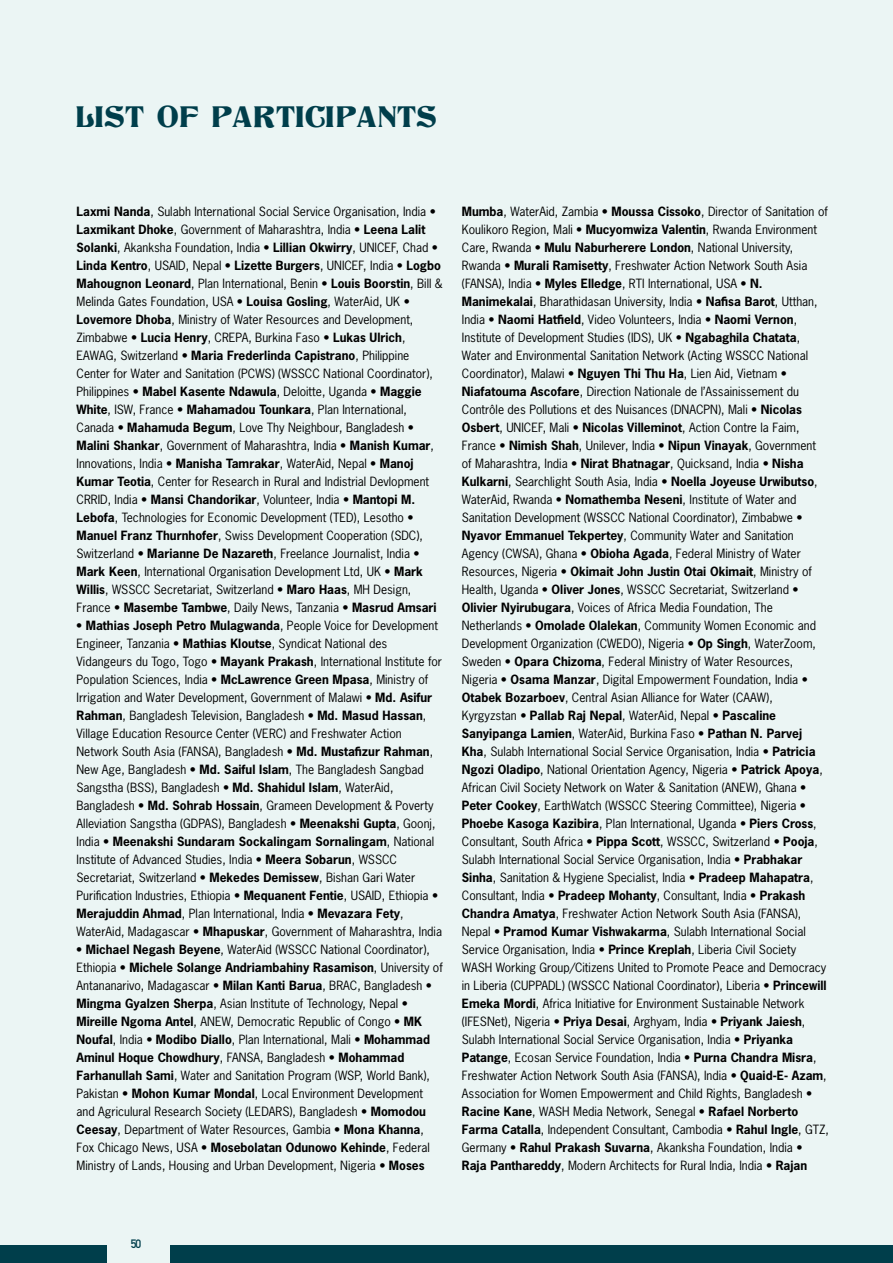
<style>
.page{position:relative;width:893px;height:1263px;background:#ebf5f4}
.page>*{position:absolute;margin:0;border:0;box-sizing:border-box;transform-origin:0 0}
.t1{font:31.5px "Titania";color:#003e4b}
.t2{font:12px/18px "News Gothic Std";color:#000}
.t3{font:12px "DIN Mittelschrift Std";color:#003e4b}
.s1{font-weight:700}
</style>
<div class="page">
<div style="left:0;top:1246px;width:106px;height:17px;background:#003e4b"></div>
<div style="left:170px;top:1246px;width:723px;height:17px;background:#003e4b"></div>
<h1 class="t1" style="left:77px;top:98px;width:361px">LIST OF PARTICIPANTS</h1>
<p class="t2" style="left:77px;top:202px;width:367px"><span class="s1">Laxmi Nanda</span>, Sulabh International Social Service Organisation, India <span class="s1">• Laxmikant Dhoke</span>, Government of Maharashtra, India <span class="s1">• Leena Lalit Solanki</span>, Akanksha Foundation, India <span class="s1">• Lillian Okwirry</span>, UNICEF, Chad <span class="s1">• Linda Kentro</span>, USAID, Nepal <span class="s1">• Lizette Burgers</span>, UNICEF, India <span class="s1">• Logbo Mahougnon Leonard</span>, Plan International, Benin <span class="s1">• Louis Boorstin</span>, Bill &amp; Melinda Gates Foundation, USA <span class="s1">• Louisa Gosling</span>, WaterAid, UK <span class="s1">• Lovemore Dhoba</span>, Ministry of Water Resources and Development, Zimbabwe <span class="s1">• Lucia Henry</span>, CREPA, Burkina Faso <span class="s1">• Lukas Ulrich</span>, EAWAG, Switzerland <span class="s1">• Maria Frederlinda Capistrano</span>, Philippine Center for Water and Sanitation (PCWS) (WSSCC National Coordinator), Philippines <span class="s1">• Mabel Kasente Ndawula</span>, Deloitte, Uganda <span class="s1">• Maggie White</span>, ISW, France <span class="s1">• Mahamadou Tounkara</span>, Plan International, Canada <span class="s1">• Mahamuda Begum</span>, Love Thy Neighbour, Bangladesh <span class="s1">• Malini Shankar</span>, Government of Maharashtra, India <span class="s1">• Manish Kumar</span>, Innovations, India <span class="s1">• Manisha Tamrakar</span>, WaterAid, Nepal <span class="s1">• Manoj Kumar Teotia</span>, Center for Research in Rural and Indistrial Devlopment CRRID, India <span class="s1">• Mansi Chandorikar</span>, Volunteer, India <span class="s1">• Mantopi M.<br>Lebofa</span>, Technologies for Economic Development (TED), Lesotho <span class="s1">• Manuel Franz Thurnhofer</span>, Swiss Development Cooperation (SDC), Switzerland <span class="s1">• Marianne De Nazareth</span>, Freelance Journalist, India <span class="s1">• Mark Keen</span>, International Organisation Development Ltd, UK <span class="s1">• Mark Willis</span>, WSSCC Secretariat, Switzerland <span class="s1">• Maro Haas</span>, MH Design, France <span class="s1">• Masembe Tambwe</span>, Daily News, Tanzania <span class="s1">• Masrud Amsari</span></p>
<p class="t2" style="left:77px;top:616px;width:367px"><span class="s1">• Mathias Joseph Petro Mulagwanda</span>, People Voice for Development Engineer, Tanzania <span class="s1">• Mathias Kloutse</span>, Syndicat National des Vidangeurs du Togo, Togo <span class="s1">• Mayank Prakash</span>, International Institute for Population Sciences, India <span class="s1">• McLawrence Green Mpasa</span>, Ministry of Irrigation and Water Development, Government of Malawi <span class="s1">• Md. Asifur Rahman</span>, Bangladesh Television, Bangladesh <span class="s1">• Md. Masud Hassan</span>, Village Education Resource Center (VERC) and Freshwater Action Network South Asia (FANSA), Bangladesh <span class="s1">• Md. Mustafizur Rahman</span>, New Age, Bangladesh <span class="s1">• Md. Saiful Islam</span>, The Bangladesh Sangbad Sangstha (BSS), Bangladesh <span class="s1">• Md. Shahidul Islam</span>, WaterAid, Bangladesh <span class="s1">• Md. Sohrab Hossain</span>, Grameen Development &amp; Poverty Alleviation Sangstha (GDPAS), Bangladesh <span class="s1">• Meenakshi Gupta</span>, Goonj, India <span class="s1">• Meenakshi Sundaram Sockalingam Sornalingam</span>, National Institute of Advanced Studies, India <span class="s1">• Meera Sobarun</span>, WSSCC Secretariat, Switzerland <span class="s1">• Mekedes Demissew</span>, Bishan Gari Water Purification Industries, Ethiopia <span class="s1">• Mequanent Fentie</span>, USAID, Ethiopia <span class="s1">• Merajuddin Ahmad</span>, Plan International, India <span class="s1">• Mevazara Fety</span>, WaterAid, Madagascar <span class="s1">• Mhapuskar</span>, Government of Maharashtra, India</p>
<p class="t2" style="left:77px;top:940px;width:368px"><span class="s1">• Michael Negash Beyene</span>, WaterAid (WSSCC National Coordinator), Ethiopia <span class="s1">• Michele Solange Andriambahiny Rasamison</span>, University of Antananarivo, Madagascar <span class="s1">• Milan Kanti Barua</span>, BRAC, Bangladesh <span class="s1">• Mingma Gyalzen Sherpa</span>, Asian Institute of Technology, Nepal <span class="s1">• Mireille Ngoma Antel</span>, ANEW, Democratic Republic of Congo <span class="s1">• MK Noufal</span>, India <span class="s1">• Modibo Diallo</span>, Plan International, Mali <span class="s1">• Mohammad Aminul Hoque Chowdhury</span>, FANSA, Bangladesh <span class="s1">• Mohammad Farhanullah Sami</span>, Water and Sanitation Program (WSP, World Bank), Pakistan <span class="s1">• Mohon Kumar Mondal</span>, Local Environment Development and Agriculural Research Society (LEDARS), Bangladesh <span class="s1">• Momodou Ceesay</span>, Department of Water Resources, Gambia <span class="s1">• Mona Khanna</span>, Fox Chicago News, USA <span class="s1">• Mosebolatan Odunowo Kehinde</span>, Federal Ministry of Lands, Housing and Urban Development, Nigeria <span class="s1">• Moses</span></p>
<p class="t2" style="left:462px;top:202px;width:369px"><span class="s1">Mumba</span>, WaterAid, Zambia <span class="s1">• Moussa Cissoko</span>, Director of Sanitation of Koulikoro Region, Mali <span class="s1">• Mucyomwiza Valentin</span>, Rwanda Environment Care, Rwanda <span class="s1">• Mulu Naburherere London</span>, National University, Rwanda <span class="s1">• Murali Ramisetty</span>, Freshwater Action Network South Asia (FANSA), India <span class="s1">• Myles Elledge</span>, RTI International, USA <span class="s1">• N.<br>Manimekalai</span>, Bharathidasan University, India <span class="s1">• Nafisa Barot</span>, Utthan, India <span class="s1">• Naomi Hatfield</span>, Video Volunteers, India <span class="s1">• Naomi Vernon</span>, Institute of Development Studies (IDS), UK <span class="s1">• Ngabaghila Chatata</span>, Water and Environmental Sanitation Network (Acting WSSCC National Coordinator), Malawi <span class="s1">• Nguyen Thi Thu Ha</span>, Lien Aid, Vietnam <span class="s1">• Niafatouma Ascofare</span>, Direction Nationale de l’Assainissement du Contrôle des Pollutions et des Nuisances (DNACPN), Mali <span class="s1">• Nicolas Osbert</span>, UNICEF, Mali <span class="s1">• Nicolas Villeminot</span>, Action Contre la Faim, France <span class="s1">• Nimish Shah</span>, Unilever, India <span class="s1">• Nipun Vinayak</span>, Government<br>of Maharashtra, India <span class="s1">• Nirat Bhatnagar</span>, Quicksand, India <span class="s1">• Nisha Kulkarni</span>, Searchlight South Asia, India <span class="s1">• Noella Joyeuse Urwibutso</span>, WaterAid, Rwanda <span class="s1">• Nomathemba Neseni</span>, Institute of Water and Sanitation Development (WSSCC National Coordinator), Zimbabwe <span class="s1">• Nyavor Emmanuel Tekpertey</span>, Community Water and Sanitation Agency (CWSA), Ghana <span class="s1">• Obioha Agada</span>, Federal Ministry of Water Resources, Nigeria <span class="s1">• Okimait John Justin Otai Okimait</span>, Ministry of Health, Uganda <span class="s1">• Oliver Jones</span>, WSSCC Secretariat, Switzerland <span class="s1">• Olivier Nyirubugara</span>, Voices of Africa Media Foundation, The Netherlands <span class="s1">• Omolade Olalekan</span>, Community Women Economic and Development Organization (CWEDO), Nigeria <span class="s1">• Op Singh</span>, WaterZoom, Sweden <span class="s1">• Opara Chizoma</span>, Federal Ministry of Water Resources, Nigeria <span class="s1">• Osama Manzar</span>, Digital Empowerment Foundation, India <span class="s1">• Otabek Bozarboev</span>, Central Asian Alliance for Water (CAAW), Kyrgyzstan <span class="s1">• Pallab Raj Nepal</span>, WaterAid, Nepal <span class="s1">• Pascaline Sanyipanga Lamien</span>, WaterAid, Burkina Faso <span class="s1">• Pathan N. Parvej Kha</span>, Sulabh International Social Service Organisation, India <span class="s1">• Patricia Ngozi Oladipo</span>, National Orientation Agency, Nigeria <span class="s1">• Patrick Apoya</span>, African Civil Society Network on Water &amp; Sanitation (ANEW), Ghana <span class="s1">• Peter Cookey</span>, EarthWatch (WSSCC Steering Committee), Nigeria <span class="s1">• Phoebe Kasoga Kazibira</span>, Plan International, Uganda <span class="s1">• Piers Cross</span>, Consultant, South Africa <span class="s1">• Pippa Scott</span>, WSSCC, Switzerland <span class="s1">• Pooja</span>, Sulabh International Social Service Organisation, India <span class="s1">• Prabhakar Sinha</span>, Sanitation &amp; Hygiene Specialist, India <span class="s1">• Pradeep Mahapatra</span>, Consultant, India <span class="s1">• Pradeep Mohanty</span>, Consultant, India <span class="s1">• Prakash Chandra Amatya</span>, Freshwater Action Network South Asia (FANSA), Nepal <span class="s1">• Pramod Kumar Vishwakarma</span>, Sulabh International Social Service Organisation, India <span class="s1">• Prince Kreplah</span>, Liberia Civil Society WASH Working Group/Citizens United to Promote Peace and Democracy in Liberia (CUPPADL) (WSSCC National Coordinator), Liberia <span class="s1">• Princewill Emeka Mordi</span>, Africa Initiative for Environment Sustainable Network (IFESNet), Nigeria <span class="s1">• Priya Desai</span>, Arghyam, India <span class="s1">• Priyank Jaiesh</span>, Sulabh International Social Service Organisation, India <span class="s1">• Priyanka Patange</span>, Ecosan Service Foundation, India <span class="s1">• Purna Chandra Misra</span>, Freshwater Action Network South Asia (FANSA), India <span class="s1">• Quaid-E- Azam</span>, Association for Women Empowerment and Child Rights, Bangladesh <span class="s1">• Racine Kane</span>, WASH Media Network, Senegal <span class="s1">• Rafael Norberto Farma Catalla</span>, Independent Consultant, Cambodia <span class="s1">• Rahul Ingle</span>, GTZ, Germany <span class="s1">• Rahul Prakash Suvarna</span>, Akanksha Foundation, India <span class="s1">• Raja Panthareddy</span>, Modern Architects for Rural India, India <span class="s1">• Rajan</span></p>
<p class="t3" style="left:131px;top:1236px;width:12px">50</p>
</div>
